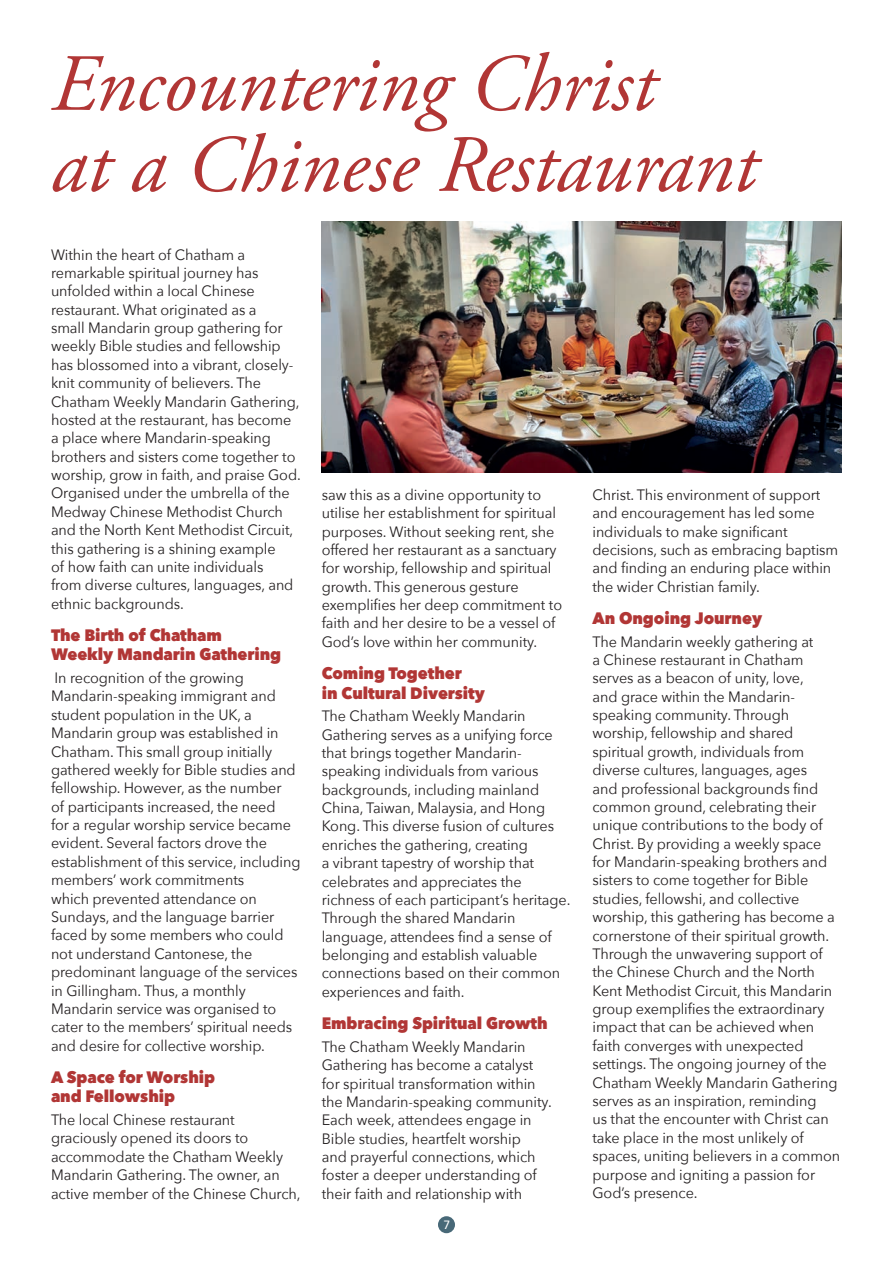
<style>
.page{position:relative;width:893px;height:1263px;background:#fff}
.page>*{position:absolute;margin:0;border:0;box-sizing:border-box;transform-origin:0 0}
.t1{font:italic 81px/81px "Adobe Garamond Pro";color:#b13635}
.t2{font:800 16.5px/19.5px "Avenir Next";letter-spacing:-.005em;color:#b13635;scale:.96 1}
.t3{font:15px/18.3px "Avenir Next";letter-spacing:-.005em;color:#231f20;scale:.96 1}
.t4{font:500 12px "Avenir Next";color:#fff;scale:.96 1}
</style>
<div class="page">
<div style="left:438px;top:1216px;width:17px;height:17px;background:#486978;border-radius:50%"></div>
<img style="left:322px;top:222px;width:520px;height:251px">
<p class="t1" style="left:51px;top:46px;width:707px">Encountering Christ<br>at a Chinese Restaurant</p>
<p class="t3" style="left:51px;top:244px;width:262px">Within the heart of Chatham a remarkable spiritual journey has unfolded within a local Chinese restaurant. What originated as a<br>small Mandarin group gathering for weekly Bible studies and fellowship has blossomed into a vibrant, closely&shy;knit community of believers. The Chatham Weekly Mandarin Gathering, hosted at the restaurant, has become a place where Mandarin-speaking brothers and sisters come together to worship, grow in faith, and praise God.<br>Organised under the umbrella of the Medway Chinese Methodist Church and the North Kent Methodist Circuit, this gathering is a shining example<br>of how faith can unite individuals<br>from diverse cultures, languages, and ethnic backgrounds.</p>
<p class="t2" style="left:51px;top:625px;width:241px">The Birth of Chatham<br>Weekly Mandarin Gathering</p>
<p class="t3" style="left:51px;top:668px;width:261px">In recognition of the growing Mandarin-speaking immigrant and student population in the UK, a Mandarin group was established in Chatham. This small group initially gathered weekly for Bible studies and fellowship. However, as the number<br>of participants increased, the need<br>for a regular worship service became evident. Several factors drove the establishment of this service, including members’ work commitments<br>which prevented attendance on Sundays, and the language barrier faced by some members who could not understand Cantonese, the predominant language of the services in Gillingham. Thus, a monthly Mandarin service was organised to cater to the members’ spiritual needs and desire for collective worship.</p>
<p class="t2" style="left:51px;top:1067px;width:172px">A Space for Worship and Fellowship</p>
<p class="t3" style="left:51px;top:1110px;width:262px">The local Chinese restaurant graciously opened its doors to accommodate the Chatham Weekly<br>Mandarin Gathering. The owner, an active member of the Chinese Church,</p>
<p class="t3" style="left:322px;top:485px;width:252px">saw this as a divine opportunity to utilise her establishment for spiritual purposes. Without seeking rent, she offered her restaurant as a sanctuary for worship, fellowship and spiritual growth. This generous gesture exemplifies her deep commitment to faith and her desire to be a vessel of God’s love within her community.</p>
<p class="t2" style="left:322px;top:663px;width:171px">Coming Together<br>in Cultural Diversity</p>
<p class="t3" style="left:322px;top:706px;width:261px">The Chatham Weekly Mandarin Gathering serves as a unifying force that brings together Mandarin&shy;speaking individuals from various backgrounds, including mainland China, Taiwan, Malaysia, and Hong Kong. This diverse fusion of cultures enriches the gathering, creating<br>a vibrant tapestry of worship that celebrates and appreciates the richness of each participant’s heritage.<br>Through the shared Mandarin language, attendees find a sense of belonging and establish valuable connections based on their common experiences and faith.</p>
<p class="t2" style="left:322px;top:1013px;width:237px">Embracing Spiritual Growth</p>
<p class="t3" style="left:322px;top:1037px;width:241px">The Chatham Weekly Mandarin Gathering has become a catalyst for spiritual transformation within the Mandarin-speaking community.<br>Each week, attendees engage in Bible studies, heartfelt worship<br>and prayerful connections, which foster a deeper understanding of their faith and relationship with</p>
<p class="t4" style="left:443px;top:1214px;width:9px">7</p>
<p class="t3" style="left:592px;top:485px;width:258px">Christ. This environment of support and encouragement has led some individuals to make significant decisions, such as embracing baptism and finding an enduring place within the wider Christian family.</p>
<p class="t2" style="left:592px;top:608px;width:178px">An Ongoing Journey</p>
<p class="t3" style="left:592px;top:631px;width:260px">The Mandarin weekly gathering at<br>a Chinese restaurant in Chatham serves as a beacon of unity, love,<br>and grace within the Mandarin&shy;speaking community. Through worship, fellowship and shared spiritual growth, individuals from diverse cultures, languages, ages<br>and professional backgrounds find common ground, celebrating their unique contributions to the body of Christ. By providing a weekly space for Mandarin-speaking brothers and sisters to come together for Bible studies, fellowshi, and collective worship, this gathering has become a cornerstone of their spiritual growth.<br>Through the unwavering support of the Chinese Church and the North Kent Methodist Circuit, this Mandarin group exemplifies the extraordinary impact that can be achieved when faith converges with unexpected settings. The ongoing journey of the Chatham Weekly Mandarin Gathering serves as an inspiration, reminding<br>us that the encounter with Christ can take place in the most unlikely of spaces, uniting believers in a common purpose and igniting a passion for God’s presence.</p>
</div>
